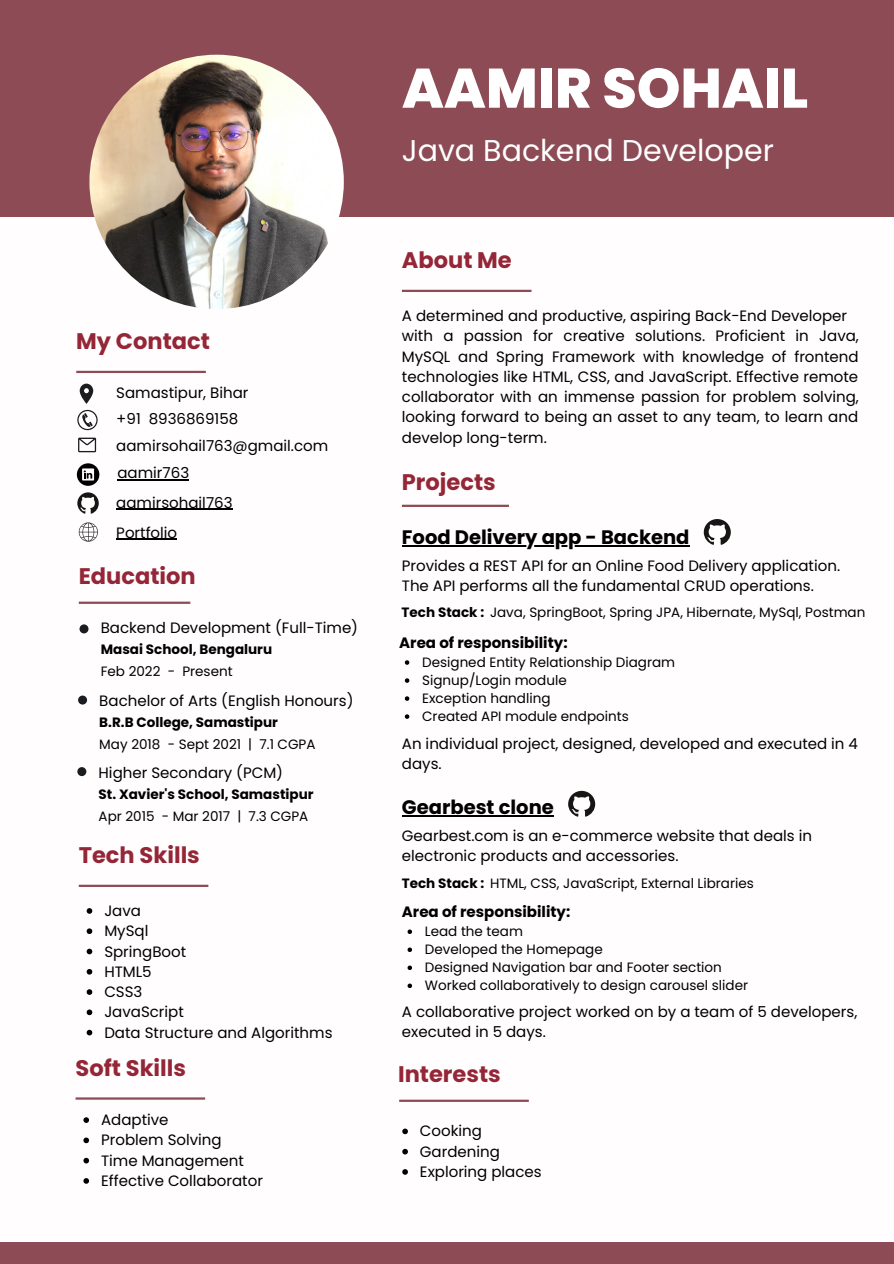
<style>
.page{position:relative;width:894px;height:1264px;background:#fff}
.page>*{position:absolute;margin:0;border:0;box-sizing:border-box;transform-origin:0 0}
.t1{font:800 55.5px "Poppins";color:#fff}
.t2{font:30px "Poppins";color:#fff}
.t3{font:700 22.5px "Poppins";color:#942637}
.t4{font:700 19.5px "Poppins";color:#000}
.t5{font:15px/20.2px "Poppins";color:#000}
.t6{font:700 15px "Poppins";color:#000}
.t7{font:13.5px/18px "Poppins";color:#000}
.t8{font:700 13.5px "Poppins";color:#000}
.s1{font-weight:700}
</style>
<div class="page">
<div style="left:0;top:0;width:893px;height:216px;background:#8d4b55"></div>
<div style="left:0;top:1242px;width:893px;height:21px;background:#8d4b55"></div>
<img style="left:89px;top:55px;width:255px;height:254px;border-radius:50%">
<hr style="left:402px;top:290px;width:129px;height:2px;background:#8d4b55">
<hr style="left:402px;top:504px;width:107px;height:3px;background:#8d4b55">
<hr style="left:399px;top:1099px;width:129px;height:2px;background:#8d4b55">
<hr style="left:79px;top:884px;width:129px;height:3px;background:#8d4b55">
<hr style="left:75px;top:1097px;width:130px;height:2px;background:#8d4b55">
<hr style="left:79px;top:601px;width:111px;height:3px;background:#8d4b55">
<hr style="left:76px;top:371px;width:130px;height:2px;background:#8d4b55">
<svg style="left:78px;top:437px;width:18px;height:15px"></svg>
<svg style="left:77px;top:410px;width:21px;height:20px"></svg>
<svg style="left:80px;top:383px;width:13px;height:21px"></svg>
<svg style="left:79px;top:522px;width:19px;height:19px"></svg>
<div style="left:79px;top:624px;width:9px;height:9px;background:#1b1c1f;border-radius:50%"></div>
<div style="left:78px;top:695px;width:9px;height:9px;background:#1b1c1f;border-radius:50%"></div>
<svg style="left:77px;top:463px;width:22px;height:23px"></svg>
<svg style="left:77px;top:492px;width:22px;height:22px"></svg>
<svg style="left:703px;top:519px;width:27px;height:26px"></svg>
<svg style="left:87px;top:908px;width:5px;height:5px"></svg>
<svg style="left:87px;top:928px;width:5px;height:6px"></svg>
<svg style="left:87px;top:948px;width:5px;height:6px"></svg>
<svg style="left:87px;top:969px;width:5px;height:5px"></svg>
<svg style="left:87px;top:989px;width:5px;height:5px"></svg>
<svg style="left:87px;top:1009px;width:5px;height:6px"></svg>
<svg style="left:87px;top:1029px;width:5px;height:6px"></svg>
<svg style="left:83px;top:1117px;width:6px;height:5px"></svg>
<svg style="left:83px;top:1137px;width:6px;height:6px"></svg>
<svg style="left:83px;top:1157px;width:6px;height:6px"></svg>
<svg style="left:83px;top:1178px;width:6px;height:5px"></svg>
<hr style="left:116px;top:538px;width:61px;height:2px;background:#000">
<hr style="left:402px;top:545px;width:287px;height:1px;background:#000">
<svg style="left:402px;top:1128px;width:6px;height:6px"></svg>
<svg style="left:402px;top:1148px;width:6px;height:6px"></svg>
<svg style="left:402px;top:1169px;width:6px;height:5px"></svg>
<svg style="left:404px;top:660px;width:5px;height:4px"></svg>
<svg style="left:404px;top:678px;width:5px;height:4px"></svg>
<svg style="left:404px;top:696px;width:5px;height:4px"></svg>
<svg style="left:404px;top:714px;width:5px;height:5px"></svg>
<hr style="left:117px;top:479px;width:72px;height:1px;background:#000">
<hr style="left:116px;top:509px;width:116px;height:1px;background:#000">
<svg style="left:568px;top:790px;width:27px;height:26px"></svg>
<hr style="left:402px;top:815px;width:151px;height:1px;background:#000">
<svg style="left:407px;top:929px;width:5px;height:5px"></svg>
<svg style="left:407px;top:947px;width:5px;height:5px"></svg>
<svg style="left:407px;top:965px;width:5px;height:5px"></svg>
<svg style="left:407px;top:983px;width:5px;height:5px"></svg>
<div style="left:77px;top:767px;width:9px;height:9px;background:#1b1c1f;border-radius:50%"></div>
<h1 class="t1" style="left:402px;top:49px;width:407px">AAMIR SOHAIL</h1>
<h2 class="t2" style="left:402px;top:129px;width:373px">Java Backend Developer</h2>
<h3 class="t3" style="left:76px;top:326px;width:135px">My Contact</h3>
<p class="t5" style="left:116px;top:380px;width:134px;line-height:26.2px">Samastipur, Bihar +91 8936869158</p>
<p class="t5" style="left:116px;top:435px;width:213px">aamirsohail763@gmail.com</p>
<p class="t5" style="left:116px;top:458px;width:118px;line-height:29.7px">aamir763 aamirsohail763</p>
<h3 class="t3" style="left:402px;top:244px;width:111px">About Me</h3>
<p class="t5" style="left:402px;top:306px;width:458px">A determined and productive, aspiring Back-End Developer with a passion for creative solutions. Proficient in Java, MySQL and Spring Framework with knowledge of frontend technologies like HTML, CSS, and JavaScript. Effective remote collaborator with an immense passion for problem solving, looking forward to being an asset to any team, to learn and develop long-term.</p>
<h3 class="t3" style="left:402px;top:466px;width:95px">Projects</h3>
<p class="t5" style="left:116px;top:522px;width:62px">Portfolio</p>
<h3 class="t4" style="left:402px;top:523px;width:289px">Food Delivery app - Backend</h3>
<h3 class="t3" style="left:79px;top:560px;width:118px">Education</h3>
<p class="t5" style="left:101px;top:618px;width:259px">Backend Development (Full-Time)</p>
<p class="t8" style="left:101px;top:640px;width:173px">Masai School, Bengaluru</p>
<p class="t7" style="left:101px;top:662px;width:133px">Feb 2022 - Present</p>
<p class="t5" style="left:99px;top:690px;width:255px">Bachelor of Arts (English Honours)</p>
<p class="t8" style="left:99px;top:712px;width:180px">B.R.B College, Samastipur</p>
<p class="t7" style="left:99px;top:735px;width:218px">May 2018 - Sept 2021 | 7.1 CGPA</p>
<p class="t5" style="left:99px;top:762px;width:186px">Higher Secondary (PCM)</p>
<p class="t8" style="left:99px;top:784px;width:216px">St. Xavier's School, Samastipur</p>
<p class="t7" style="left:99px;top:806px;width:211px">Apr 2015 - Mar 2017 | 7.3 CGPA</p>
<h3 class="t3" style="left:79px;top:839px;width:123px">Tech Skills</h3>
<p class="t5" style="left:104px;top:900px;width:230px">Java<br>MySql<br>SpringBoot<br>HTML5<br>CSS3<br>JavaScript<br>Data Structure and Algorithms</p>
<h3 class="t3" style="left:75px;top:1052px;width:112px">Soft Skills</h3>
<p class="t5" style="left:101px;top:1109px;width:163px">Adaptive<br>Problem Solving<br>Time Management<br>Effective Collaborator</p>
<p class="t5" style="left:402px;top:555px;width:439px">Provides a REST API for an Online Food Delivery application.<br>The API performs all the fundamental CRUD operations.</p>
<p class="t7" style="left:401px;top:603px;width:465px"><span class="s1">Tech Stack :</span> Java, SpringBoot, Spring JPA, Hibernate, MySql, Postman</p>
<p class="t6" style="left:399px;top:632px;width:170px">Area of responsibility:</p>
<p class="t7" style="left:422px;top:653px;width:254px">Designed Entity Relationship Diagram<br>Signup/Login module<br>Exception handling<br>Created API module endpoints</p>
<p class="t5" style="left:402px;top:733px;width:457px">An individual project, designed, developed and executed in 4 days.</p>
<h3 class="t4" style="left:402px;top:793px;width:153px">Gearbest clone</h3>
<p class="t5" style="left:402px;top:825px;width:411px">Gearbest.com is an e-commerce website that deals in electronic products and accessories.</p>
<p class="t7" style="left:401px;top:873px;width:353px"><span class="s1">Tech Stack :</span> HTML, CSS, JavaScript, External Libraries</p>
<p class="t6" style="left:402px;top:901px;width:170px">Area of responsibility:</p>
<p class="t7" style="left:425px;top:922px;width:325px">Lead the team<br>Developed the Homepage<br>Designed Navigation bar and Footer section<br>Worked collaboratively to design carousel slider</p>
<p class="t5" style="left:402px;top:1001px;width:457px">A collaborative project worked on by a team of 5 developers, executed in 5 days.</p>
<h3 class="t3" style="left:398px;top:1058px;width:104px">Interests</h3>
<p class="t5" style="left:420px;top:1121px;width:123px">Cooking<br>Gardening<br>Exploring places</p>
</div>
